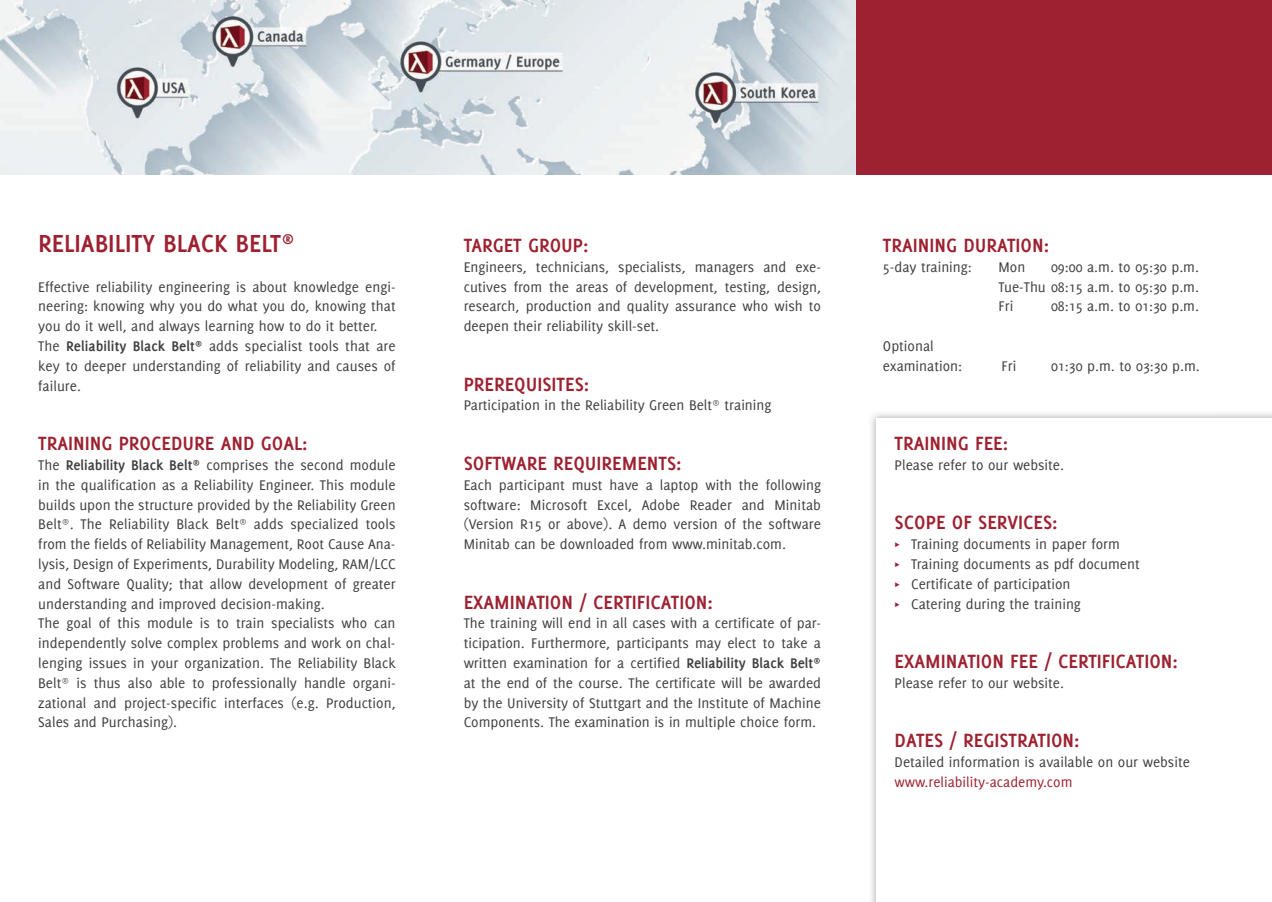
<style>
.page{position:relative;width:1272px;height:902px;background:#fff}
.page>*{position:absolute;margin:0;border:0;box-sizing:border-box;transform-origin:0 0}
.t1{font:700 27px "Delicious";color:#9d2130}
.t2{font:700 21px "Delicious";color:#9d2130}
.t3{font:15.3px/19.8px "Delicious";color:#3e3e3f;text-align:justify}
.t4{font:15.3px "Delicious";color:#9d2130}
.s1{font-weight:700}
.s2{font-size:13.5px;color:#9d2130}
</style>
<div class="page">
<div style="left:0;top:0;width:1271px;height:174px;background:#9d2130"></div>
<img style="left:871px;top:413px;width:400px;height:488px">
<div style="left:876px;top:418px;width:395px;height:483px;background:#fff"></div>
<img style="left:0;top:0;width:855px;height:174px">
<h1 class="t1" style="left:38px;top:228px;width:258px">RELIABILITY BLACK BELT<sup>®</sup></h1>
<p class="t3" style="left:38px;top:276px;width:359px;text-align:left">Effective reliability engineering is about knowledge engi&shy;neering: knowing why you do what you do, knowing that you do it well, and always learning how to do it better.<br>The <span class="s1">Reliability Black Belt</span><sup>®</sup> adds specialist tools that are key to deeper understanding of reliability and causes of failure.</p>
<h2 class="t2" style="left:38px;top:431px;width:271px">TRAINING PROCEDURE AND GOAL:</h2>
<p class="t3" style="left:38px;top:455px;width:359px;text-align:left">The <span class="s1">Reliability Black Belt</span><sup>®</sup> comprises the second module in the qualification as a Reliability Engineer. This module builds upon the structure provided by the Reliability Green Belt<sup>®</sup>. The Reliability Black Belt<sup>®</sup> adds specialized tools from the fields of Reliability Management, Root Cause Ana&shy;lysis, Design of Experiments, Durability Modeling, RAM/LCC and Software Quality; that allow development of greater understanding and improved decision-making.<br>The goal of this module is to train specialists who can independently solve complex problems and work on chal&shy;lenging issues in your organization. The Reliability Black Belt<sup>®</sup> is thus also able to professionally handle organi&shy;zational and project-specific interfaces (e.g. Production, Sales and Purchasing).</p>
<h2 class="t2" style="left:463px;top:233px;width:126px">TARGET GROUP:</h2>
<p class="t3" style="left:463px;top:257px;width:359px">Engineers, technicians, specialists, managers and exe&shy;cutives from the areas of development, testing, design, research, production and quality assurance who wish to deepen their reliability skill-set.</p>
<h2 class="t2" style="left:463px;top:372px;width:127px">PREREQUISITES:</h2>
<p class="t3" style="left:463px;top:395px;width:309px">Participation in the Reliability Green Belt<sup>®</sup> training</p>
<h2 class="t2" style="left:463px;top:451px;width:219px">SOFTWARE REQUIREMENTS:</h2>
<p class="t3" style="left:463px;top:474px;width:359px">Each participant must have a laptop with the following software: Microsoft Excel, Adobe Reader and Minitab (Version R15 or above). A demo version of the software Minitab can be downloaded from www.minitab.com.</p>
<h2 class="t2" style="left:463px;top:589px;width:251px">EXAMINATION / CERTIFICATION:</h2>
<p class="t3" style="left:463px;top:613px;width:359px">The training will end in all cases with a certificate of par&shy;ticipation. Furthermore, participants may elect to take a written examination for a certified <span class="s1">Reliability Black Belt</span><sup>® </sup>at the end of the course. The certificate will be awarded by the University of Stuttgart and the Institute of Machine Components. The examination is in multiple choice form.</p>
<h2 class="t2" style="left:883px;top:233px;width:168px">TRAINING DURATION:</h2>
<p class="t3" style="left:883px;top:257px;width:90px">5-day training:</p>
<p class="t3" style="left:998px;top:257px;width:28px">Mon</p>
<p class="t3" style="left:998px;top:257px;width:202px;text-indent:53px">09:00 a.m. to 05:30 p.m.<br>Tue-Thu 08:15 a.m. to 05:30 p.m.<br>Fri</p>
<p class="t3" style="left:1051px;top:296px;width:149px">08:15 a.m. to 01:30 p.m.</p>
<p class="t3" style="left:883px;top:336px;width:81px">Optional examination:</p>
<p class="t3" style="left:1001px;top:356px;width:16px">Fri</p>
<p class="t3" style="left:1051px;top:356px;width:150px">01:30 p.m. to 03:30 p.m.</p>
<h2 class="t2" style="left:894px;top:431px;width:115px">TRAINING FEE:</h2>
<p class="t3" style="left:894px;top:455px;width:171px">Please refer to our website.</p>
<h2 class="t2" style="left:894px;top:510px;width:164px">SCOPE OF SERVICES:</h2>
<p class="t3" style="left:894px;top:534px;width:246px;text-align:left"><span class="s2">π</span> Training documents in paper form<br><span class="s2">π</span> Training documents as pdf document <span class="s2">π</span> Certificate of participation<br><span class="s2">π</span> Catering during the training</p>
<h2 class="t2" style="left:894px;top:649px;width:285px">EXAMINATION FEE / CERTIFICATION:</h2>
<p class="t3" style="left:894px;top:672px;width:171px">Please refer to our website.</p>
<h2 class="t2" style="left:894px;top:728px;width:186px">DATES / REGISTRATION:</h2>
<p class="t3" style="left:894px;top:752px;width:297px">Detailed information is available on our website</p>
<p class="t4" style="left:894px;top:773px;width:179px">www.reliability-academy.com</p>
</div>
